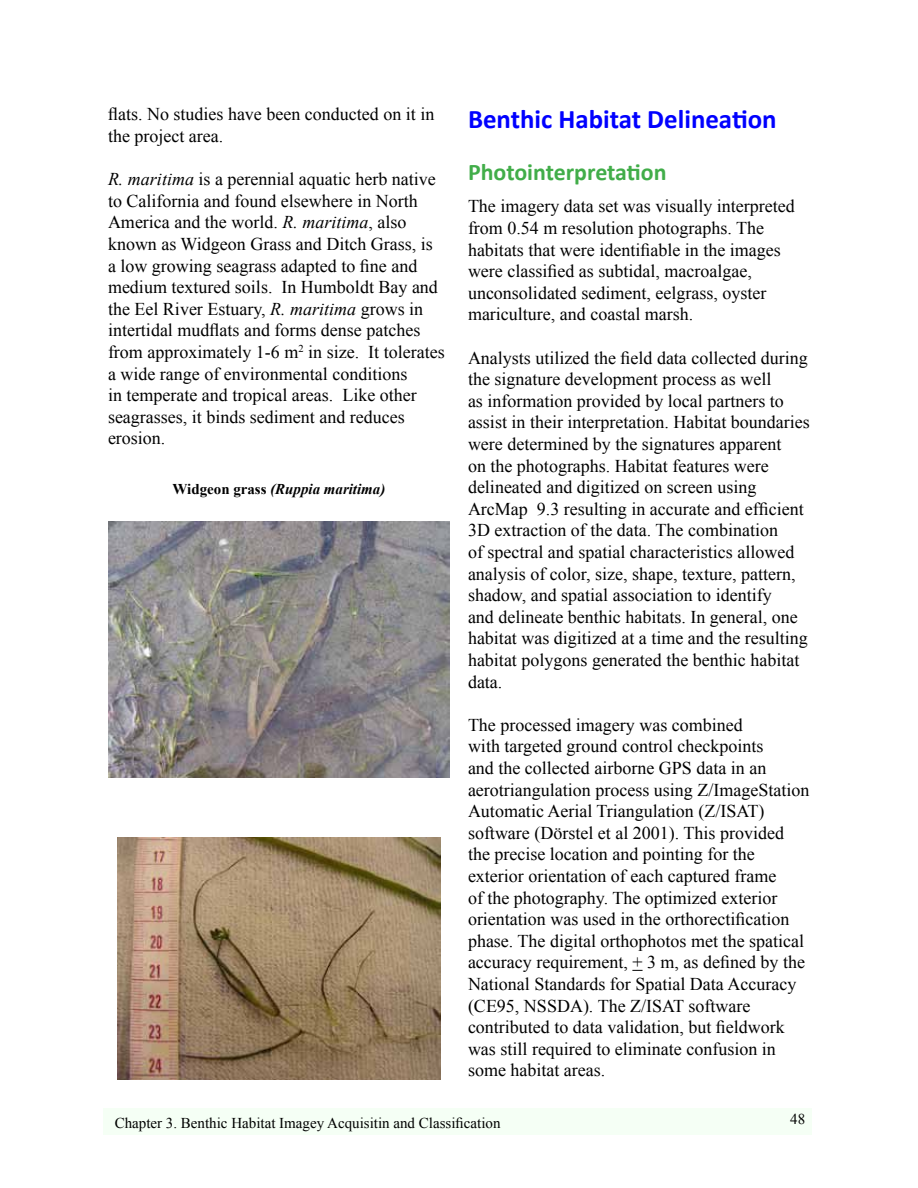
<style>
.page{position:relative;width:918px;height:1188px;background:#fff}
.page>*{position:absolute;margin:0;border:0;box-sizing:border-box;transform-origin:0 0}
.t1{font:700 26.85px "Calibri";color:#00f}
.t2{font:700 23.85px "Calibri";color:#41ad49}
.t3{font:18px/21.6px "Times New Roman";color:#000}
.t4{font:15px "Times New Roman";color:#000}
.t5{font:italic 700 15px "Times New Roman";color:#000}
.s1{font-style:italic}
.s2{font-style:normal}
</style>
<div class="page">
<div style="left:104px;top:1108px;width:708px;height:26px;background:#f5fff5"></div>
<img style="left:108px;top:521px;width:342px;height:257px">
<img style="left:117px;top:837px;width:324px;height:243px">
<p class="t3" style="left:108px;top:103px;width:328px">flats. No studies have been conducted on it in the project area.</p>
<p class="t3" style="left:108px;top:168px;width:338px"><span class="s1">R. maritima</span> is a perennial aquatic herb native to California and found elsewhere in North America and the world. <span class="s1">R. maritima</span>, also known as Widgeon Grass and Ditch Grass, is a low growing seagrass adapted to fine and medium textured soils. In Humboldt Bay and the Eel River Estuary, <span class="s1">R. maritima</span> grows in intertidal mudflats and forms dense patches from approximately 1-6 m<sup>2</sup> in size. It tolerates a wide range of environmental conditions<br>in temperate and tropical areas. Like other seagrasses, it binds sediment and reduces erosion.</p>
<p class="t5" style="left:173px;top:479px;width:214px"><span class="s2">Widgeon grass</span> (Ruppia maritima)</p>
<h1 class="t1" style="left:468px;top:103px;width:310px">Benthic Habitat Delineation</h1>
<h2 class="t2" style="left:468px;top:157px;width:200px">Photointerpretation</h2>
<p class="t3" style="left:468px;top:195px;width:328px">The imagery data set was visually interpreted from 0.54 m resolution photographs. The habitats that were identifiable in the images were classified as subtidal, macroalgae, unconsolidated sediment, eelgrass, oyster mariculture, and coastal marsh.</p>
<p class="t3" style="left:468px;top:346px;width:343px">Analysts utilized the field data collected during the signature development process as well<br>as information provided by local partners to assist in their interpretation. Habitat boundaries were determined by the signatures apparent<br>on the photographs. Habitat features were delineated and digitized on screen using ArcMap 9.3 resulting in accurate and efficient 3D extraction of the data. The combination<br>of spectral and spatial characteristics allowed analysis of color, size, shape, texture, pattern, shadow, and spatial association to identify<br>and delineate benthic habitats. In general, one habitat was digitized at a time and the resulting habitat polygons generated the benthic habitat data.</p>
<p class="t3" style="left:468px;top:714px;width:343px">The processed imagery was combined<br>with targeted ground control checkpoints<br>and the collected airborne GPS data in an aerotriangulation process using Z/ImageStation Automatic Aerial Triangulation (Z/ISAT) software (Dörstel et al 2001). This provided the precise location and pointing for the exterior orientation of each captured frame<br>of the photography. The optimized exterior orientation was used in the orthorectification phase. The digital orthophotos met the spatical accuracy requirement, + 3 m, as defined by the National Standards for Spatial Data Accuracy (CE95, NSSDA). The Z/ISAT software contributed to data validation, but fieldwork was still required to eliminate confusion in some habitat areas.</p>
<p class="t4" style="left:115px;top:1113px;width:387px">Chapter 3. Benthic Habitat Imagey Acquisitin and Classification</p>
<p class="t4" style="left:790px;top:1109px;width:16px">48</p>
</div>
